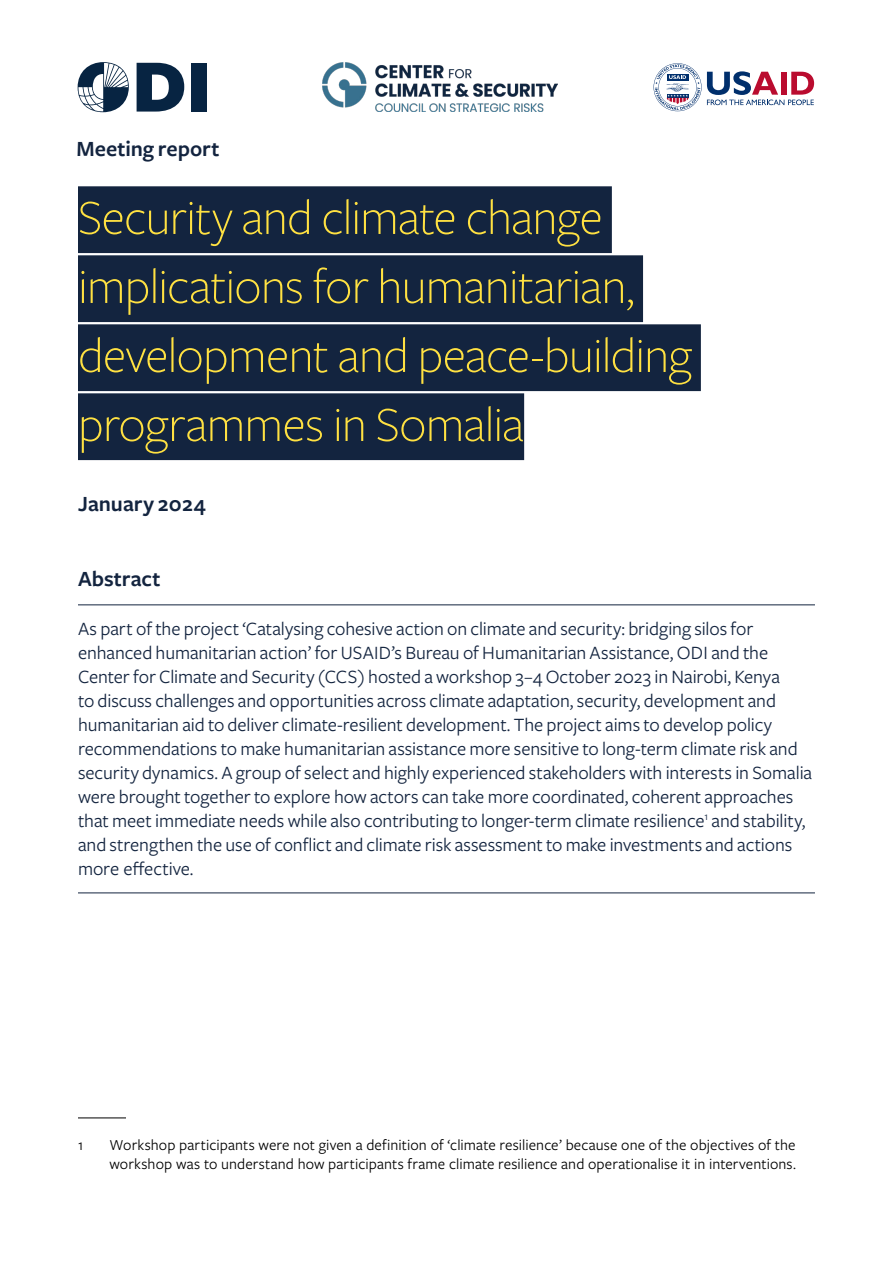
<style>
.page{position:relative;width:893px;height:1263px;background:#fff}
.page>*{position:absolute;margin:0;border:0;box-sizing:border-box;transform-origin:0 0}
.t1{font:300 51px/69px "Freight Sans Pro";letter-spacing:-.015em;color:#ffe142}
.t2{font:600 22.5px "Freight Sans Pro";color:#13243f}
.t3{font:19.5px/24px "Freight Sans Pro";letter-spacing:-.005em;color:#13243f}
.t4{font:15.75px/18.9px "Freight Sans Pro";letter-spacing:.005em;color:#000}
</style>
<div class="page">
<div style="left:78px;top:186px;width:534px;height:67px;background:#13243f"></div>
<div style="left:78px;top:255px;width:565px;height:67px;background:#13243f"></div>
<div style="left:78px;top:324px;width:623px;height:67px;background:#13243f"></div>
<div style="left:78px;top:393px;width:446px;height:67px;background:#13243f"></div>
<hr style="left:78px;top:604px;width:737px;height:1px;background:#13243f">
<hr style="left:78px;top:892px;width:737px;height:1px;background:#13243f">
<hr style="left:78px;top:1117px;width:48px;height:1px;background:#000">
<svg style="left:137px;top:63px;width:47px;height:49px"></svg>
<div style="left:191px;top:63px;width:16px;height:49px;background:#072442"></div>
<svg style="left:78px;top:62px;width:51px;height:50px"></svg>
<img style="left:323px;top:62px;width:235px;height:49px">
<svg style="left:654px;top:63px;width:160px;height:48px"></svg>
<p class="t2" style="left:77px;top:133px;width:145px">Meeting report</p>
<h1 class="t1" style="left:78px;top:181px;width:615px">Security and climate change implications for humanitarian, development and peace-building programmes in Somalia</h1>
<p class="t2" style="left:78px;top:489px;width:129px">January 2024</p>
<p class="t2" style="left:78px;top:564px;width:84px">Abstract</p>
<p class="t3" style="left:78px;top:615px;width:736px">As part of the project ‘Catalysing cohesive action on climate and security: bridging silos for enhanced humanitarian action’ for USAID’s Bureau of Humanitarian Assistance, ODI and the Center for Climate and Security (CCS) hosted a workshop 3–4 October 2023 in Nairobi, Kenya<br>to discuss challenges and opportunities across climate adaptation, security, development and humanitarian aid to deliver climate-resilient development. The project aims to develop policy recommendations to make humanitarian assistance more sensitive to long-term climate risk and security dynamics. A group of select and highly experienced stakeholders with interests in Somalia were brought together to explore how actors can take more coordinated, coherent approaches that meet immediate needs while also contributing to longer-term climate resilience<sup>1</sup> and stability, and strengthen the use of conflict and climate risk assessment to make investments and actions more effective.</p>
<p class="t4" style="left:78px;top:1135px;width:7px">1</p>
<p class="t4" style="left:109px;top:1135px;width:688px">Workshop participants were not given a definition of ‘climate resilience’ because one of the objectives of the workshop was to understand how participants frame climate resilience and operationalise it in interventions.</p>
</div>
